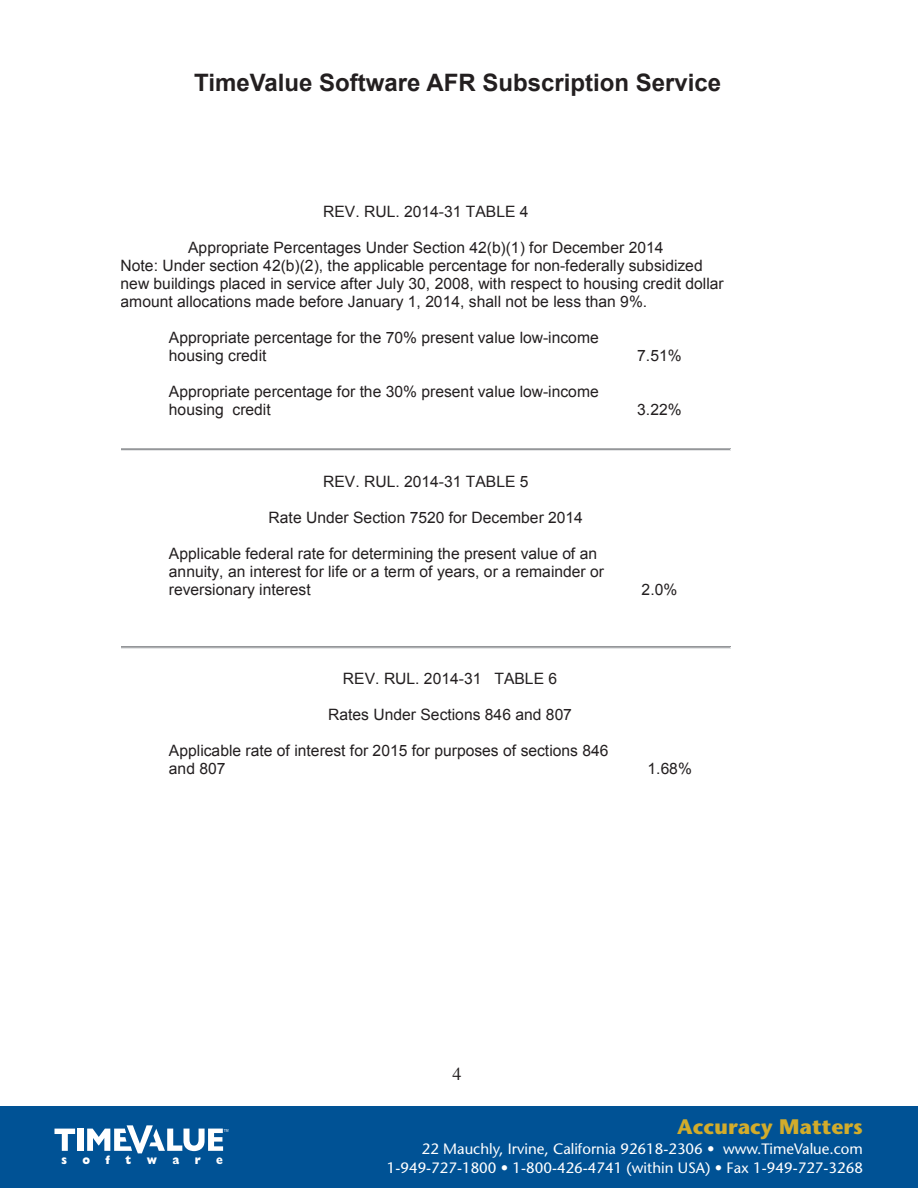
<style>
.page{position:relative;width:918px;height:1188px;background:#fff}
.page>*{position:absolute;margin:0;border:0;box-sizing:border-box;transform-origin:0 0}
.t1{font:700 24px "Arial";color:#231f20}
.t2{font:700 21px "Stone Sans";color:#d2ac2b}
.t3{font:18px "Times";color:#231f20}
.t4{font:15.6px/18px "Arial";letter-spacing:.005em;color:#231f20}
.t5{font:15px/19.5px "Stone Sans";color:#fff;text-align:right}
.t6{font:800 12.3px "Gill Sans";letter-spacing:1.395em;color:#fff;scale:.9 1}
.t7{font:300 7.35px "Gill Sans";color:#fff;scale:.9 1}
</style>
<div class="page">
<div style="left:0;top:1106px;width:918px;height:82px;background:#005295"></div>
<svg style="left:54px;top:1129px;width:21px;height:22px"></svg>
<div style="left:78px;top:1129px;width:6px;height:22px;background:#fff"></div>
<svg style="left:87px;top:1125px;width:136px;height:28px"></svg>
<hr style="left:121px;top:449px;width:610px;height:2px;background:#949699">
<hr style="left:121px;top:449px;width:610px;height:1px;background:#adafb1">
<hr style="left:121px;top:451px;width:610px;height:1px;background:#e4e5e6">
<hr style="left:121px;top:647px;width:610px;height:2px;background:#949699">
<hr style="left:121px;top:647px;width:610px;height:1px;background:#adafb1">
<hr style="left:121px;top:649px;width:610px;height:1px;background:#e4e5e6">
<h1 class="t1" style="left:194px;top:67px;width:528px">TimeValue Software AFR Subscription Service</h1>
<p class="t4" style="left:323px;top:202px;width:207px">REV. RUL. 2014-31 TABLE 4</p>
<p class="t4" style="left:121px;top:238px;width:605px;text-indent:68px">Appropriate Percentages Under Section 42(b)(1) for December 2014<br>Note: Under section 42(b)(2), the applicable percentage for non-federally subsidized new buildings placed in service after July 30, 2008, with respect to housing credit dollar amount allocations made before January 1, 2014, shall not be less than 9%.</p>
<p class="t4" style="left:169px;top:328px;width:432px">Appropriate percentage for the 70% present value low-income housing credit</p>
<p class="t4" style="left:637px;top:346px;width:46px">7.51%</p>
<p class="t4" style="left:169px;top:382px;width:432px">Appropriate percentage for the 30% present value low-income housing credit</p>
<p class="t4" style="left:323px;top:472px;width:207px">REV. RUL. 2014-31 TABLE 5</p>
<p class="t4" style="left:269px;top:508px;width:316px">Rate Under Section 7520 for December 2014</p>
<p class="t4" style="left:169px;top:544px;width:437px">Applicable federal rate for determining the present value of an annuity, an interest for life or a term of years, or a remainder or reversionary interest</p>
<p class="t4" style="left:343px;top:670px;width:216px">REV. RUL. 2014-31 TABLE 6</p>
<p class="t4" style="left:328px;top:706px;width:245px">Rates Under Sections 846 and 807</p>
<p class="t4" style="left:169px;top:742px;width:441px">Applicable rate of interest for 2015 for purposes of sections 846 and 807</p>
<p class="t4" style="left:637px;top:400px;width:46px">3.22%</p>
<p class="t4" style="left:642px;top:580px;width:37px">2.0%</p>
<p class="t4" style="left:648px;top:760px;width:46px">1.68%</p>
<p class="t3" style="left:453px;top:1057px;width:10px">4</p>
<p class="t7" style="left:223px;top:1127px;width:8px">™</p>
<p class="t6" style="left:62px;top:1152px;width:181px">software</p>
<h2 class="t2" style="left:677px;top:1115px;width:187px">Accuracy Matters</h2>
<p class="t5" style="left:387px;top:1139px;width:478px">22 Mauchly, Irvine, California 92618-2306 • www.TimeValue.com<br>1-949-727-1800 • 1-800-426-4741 (within USA) • Fax 1-949-727-3268</p>
</div>
